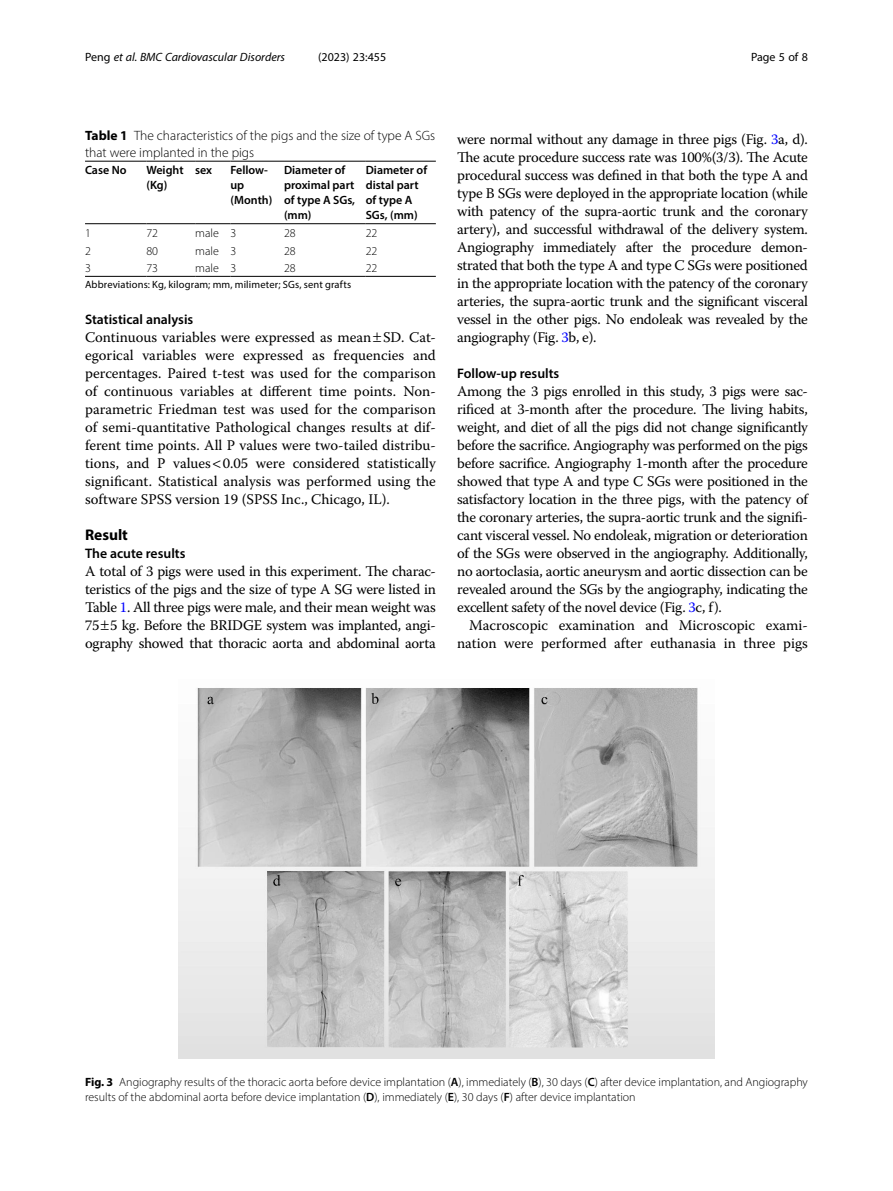
<style>
.page{position:relative;width:893px;height:1191px;background:#fff}
.page>*{position:absolute;margin:0;border:0;box-sizing:border-box;transform-origin:0 0}
.Head_1{font:700 15.45px "Myriad Pro";color:#000}
.Body_Text{font:14.7px/18px "Warnock Pro";letter-spacing:-.02em;color:#000;text-align:justify}
.Body_Text_Indent{font:14.7px/18px "Warnock Pro";color:#000;text-align:right}
.Head_2{font:600 13.8px "Myriad Pro";color:#000}
.Head_2_After_1{font:600 13.8px "Myriad Pro";color:#000}
.Table_Caption{font:300 13.5px/16.5px "Myriad Pro";color:#000}
.Figure_Caption{font:300 12px/15px "Myriad Pro";color:#000}
.Table_Head{font:600 12px/15px "Myriad Pro";color:#000}
.t1{font:italic 12px "Myriad Pro";color:#000}
.Table_Body_Tab1_Deci{font:300 12px "Myriad Pro";color:#000}
.t2{font:12px "Myriad Pro";color:#000}
.Table_Body{font:300 12px "Myriad Pro";color:#000}
.Table_Footnote{font:10.5px "Myriad Pro";letter-spacing:.01em;color:#000}
.s1{font-style:normal}
.s2{font-weight:700}
.s3{color:#00f}
.s4{font-weight:600}
</style>
<div class="page">
<hr style="left:85px;top:223px;width:61px;height:1px;background:#000">
<hr style="left:146px;top:161px;width:49px;height:1px;background:#000">
<hr style="left:146px;top:223px;width:49px;height:1px;background:#000">
<hr style="left:195px;top:161px;width:35px;height:1px;background:#000">
<hr style="left:195px;top:223px;width:35px;height:1px;background:#000">
<hr style="left:230px;top:161px;width:54px;height:1px;background:#000">
<hr style="left:230px;top:223px;width:54px;height:1px;background:#000">
<hr style="left:284px;top:161px;width:82px;height:1px;background:#000">
<hr style="left:284px;top:223px;width:82px;height:1px;background:#000">
<hr style="left:366px;top:161px;width:70px;height:1px;background:#000">
<hr style="left:366px;top:223px;width:70px;height:1px;background:#000">
<hr style="left:146px;top:276px;width:49px;height:1px;background:#000">
<hr style="left:195px;top:276px;width:35px;height:1px;background:#000">
<hr style="left:230px;top:276px;width:54px;height:1px;background:#000">
<hr style="left:284px;top:276px;width:82px;height:1px;background:#000">
<hr style="left:366px;top:276px;width:70px;height:1px;background:#000">
<hr style="left:85px;top:276px;width:61px;height:1px;background:#000">
<hr style="left:85px;top:161px;width:61px;height:1px;background:#000">
<img style="left:178px;top:688px;width:536px;height:371px">
<p class="t1" style="left:85px;top:50px;width:202px"><span class="s1">Peng</span> et al. BMC Cardiovascular Disorders</p>
<p class="t2" style="left:318px;top:50px;width:70px">(2023) 23:455</p>
<p class="t2" style="left:751px;top:50px;width:58px">Page 5 of 8</p>
<p class="Table_Caption" style="left:85px;top:128px;width:352px"><span class="s2">Table 1</span> The characteristics of the pigs and the size of type A SGs that were implanted in the pigs</p>
<p class="Table_Head" style="left:85px;top:163px;width:43px">Case No</p>
<p class="Table_Head" style="left:146px;top:163px;width:39px">Weight (Kg)</p>
<p class="Table_Head" style="left:195px;top:163px;width:19px">sex</p>
<p class="Table_Head" style="left:230px;top:163px;width:43px">Fellow&shy;up (Month)</p>
<p class="Table_Head" style="left:284px;top:163px;width:73px">Diameter of proximal part of type A SGs, (mm)</p>
<p class="Table_Head" style="left:366px;top:163px;width:63px">Diameter of distal part of type A<br>SGs, (mm)</p>
<p class="Table_Body" style="left:85px;top:226px;width:7px">1</p>
<p class="Table_Body_Tab1_Deci" style="left:146px;top:226px;width:13px">72</p>
<p class="Table_Body" style="left:195px;top:226px;width:25px">male</p>
<p class="Table_Body_Tab1_Deci" style="left:230px;top:226px;width:7px">3</p>
<p class="Table_Body_Tab1_Deci" style="left:284px;top:226px;width:13px">28</p>
<p class="Table_Body_Tab1_Deci" style="left:366px;top:226px;width:13px">22</p>
<p class="Table_Body" style="left:85px;top:243px;width:7px">2</p>
<p class="Table_Body_Tab1_Deci" style="left:146px;top:243px;width:13px">80</p>
<p class="Table_Body" style="left:195px;top:243px;width:25px">male</p>
<p class="Table_Body_Tab1_Deci" style="left:230px;top:243px;width:7px">3</p>
<p class="Table_Body_Tab1_Deci" style="left:284px;top:243px;width:13px">28</p>
<p class="Table_Body_Tab1_Deci" style="left:366px;top:243px;width:13px">22</p>
<p class="Table_Body" style="left:85px;top:261px;width:7px">3</p>
<p class="Table_Body_Tab1_Deci" style="left:146px;top:261px;width:13px">73</p>
<p class="Table_Body" style="left:195px;top:261px;width:25px">male</p>
<p class="Table_Body_Tab1_Deci" style="left:230px;top:261px;width:7px">3</p>
<p class="Table_Body_Tab1_Deci" style="left:284px;top:261px;width:13px">28</p>
<p class="Table_Body_Tab1_Deci" style="left:366px;top:261px;width:13px">22</p>
<p class="Table_Footnote" style="left:85px;top:278px;width:268px">Abbreviations: Kg, kilogram; mm, milimeter; SGs, sent grafts</p>
<p class="Head_2" style="left:85px;top:311px;width:110px">Statistical analysis</p>
<p class="Body_Text" style="left:85px;top:328px;width:352px">Continuous variables were expressed as mean SD. Cat&shy;egorical variables were expressed as frequencies and percentages. Paired t-test was used for the comparison of continuous variables at different time points. Non&shy;parametric Friedman test was used for the comparison of semi-quantitative Pathological changes results at dif&shy;ferent time points. All P values were two-tailed distribu&shy;tions, and P values 0.05 were considered statistically significant. Statistical analysis was performed using the software SPSS version 19 (SPSS Inc., Chicago, IL).</p>
<p class="Head_1" style="left:85px;top:525px;width:44px">Result</p>
<p class="Head_2_After_1" style="left:85px;top:545px;width:102px">The acute results</p>
<p class="Body_Text" style="left:85px;top:562px;width:352px">A total of 3 pigs were used in this experiment. The charac&shy;teristics of the pigs and the size of type A SG were listed in Table <span class="s3">1</span>. All three pigs were male, and their mean weight was 75 5 kg. Before the BRIDGE system was implanted, angi&shy;ography showed that thoracic aorta and abdominal aorta</p>
<p class="Body_Text" style="left:457px;top:130px;width:352px">were normal without any damage in three pigs (Fig. <span class="s3">3</span>a, d).<br>The acute procedure success rate was 100%(3/3). The Acute procedural success was defined in that both the type A and type B SGs were deployed in the appropriate location (while with patency of the supra-aortic trunk and the coronary artery), and successful withdrawal of the delivery system.<br>Angiography immediately after the procedure demon&shy;strated that both the type A and type C SGs were positioned in the appropriate location with the patency of the coronary arteries, the supra-aortic trunk and the significant visceral vessel in the other pigs. No endoleak was revealed by the angiography (Fig. <span class="s3">3</span>b, e).</p>
<p class="Head_2" style="left:457px;top:365px;width:104px">Follow-up results</p>
<p class="Body_Text" style="left:457px;top:382px;width:352px">Among the 3 pigs enrolled in this study, 3 pigs were sac&shy;rificed at 3-month after the procedure. The living habits, weight, and diet of all the pigs did not change significantly before the sacrifice. Angiography was performed on the pigs before sacrifice. Angiography 1-month after the procedure showed that type A and type C SGs were positioned in the satisfactory location in the three pigs, with the patency of the coronary arteries, the supra-aortic trunk and the signifi&shy;cant visceral vessel. No endoleak, migration or deterioration of the SGs were observed in the angiography. Additionally, no aortoclasia, aortic aneurysm and aortic dissection can be revealed around the SGs by the angiography, indicating the excellent safety of the novel device (Fig. <span class="s3">3</span>c, f).</p>
<p class="Body_Text_Indent" style="left:457px;top:616px;width:352px">Macroscopic examination and Microscopic exami&shy;nation were performed after euthanasia in three pigs</p>
<p class="Figure_Caption" style="left:85px;top:1074px;width:724px"><span class="s2">Fig. 3</span> Angiography results of the thoracic aorta before device implantation (<span class="s4">A</span>), immediately (<span class="s4">B</span>), 30 days (<span class="s4">C</span>) after device implantation, and Angiography results of the abdominal aorta before device implantation (<span class="s4">D</span>), immediately (<span class="s4">E</span>), 30 days (<span class="s4">F</span>) after device implantation</p>
</div>
